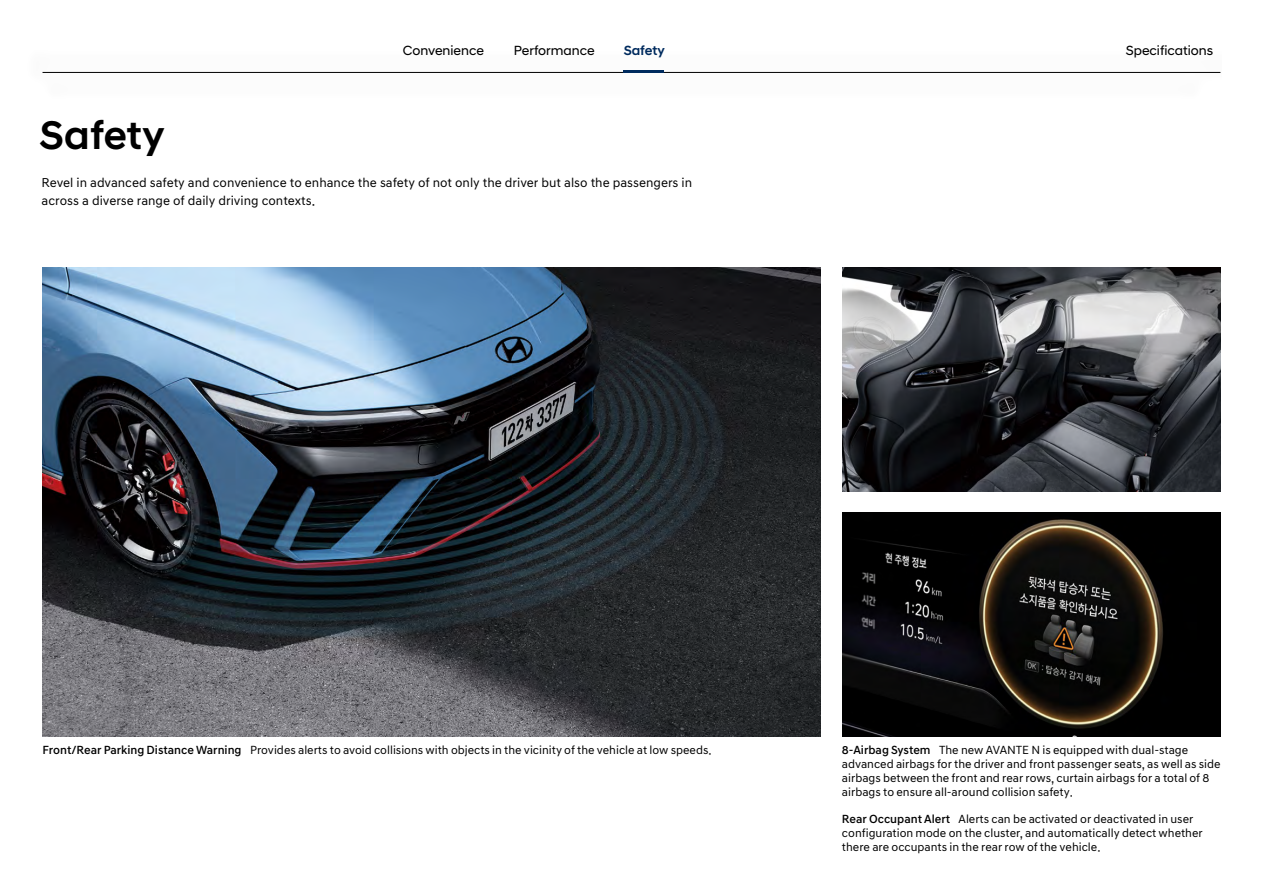
<style>
.page{position:relative;width:1263px;height:893px;background:#fff}
.page>*{position:absolute;margin:0;border:0;box-sizing:border-box;transform-origin:0 0}
.t1{font:40.65px "Hyundai Sans Head KROTF Medium";letter-spacing:.01em;color:#000}
.t2{font:13.5px "Hyundai Sans Head KROTF Regular";color:#000}
.t3{font:13.5px "Hyundai Sans Head KROTF Medium";color:#002b5e}
.t4{font:13.05px/18px "Hyundai Sans Text KROTF Regular";color:#000}
.t5{font:12px/14px "Hyundai Sans Text KROTF Regular";color:#000}
.s1{font-family:"Hyundai Sans Text KROTF Medium"}
</style>
<div class="page">
<hr style="left:43px;top:72px;width:1177px;height:1px;background:#000">
<hr style="left:623px;top:70px;width:41px;height:3px;background:#002b5e">
<img style="left:43px;top:268px;width:778px;height:468px">
<img style="left:842px;top:268px;width:378px;height:223px">
<img style="left:842px;top:513px;width:378px;height:223px">
<p class="t2" style="left:403px;top:43px;width:83px">Convenience</p>
<p class="t2" style="left:514px;top:43px;width:82px">Performance</p>
<p class="t3" style="left:624px;top:43px;width:42px">Safety</p>
<h1 class="t1" style="left:39px;top:111px;width:126px">Safety</h1>
<p class="t4" style="left:42px;top:173px;width:652px">Revel in advanced safety and convenience to enhance the safety of not only the driver but also the passengers in across a diverse range of daily driving contexts.</p>
<p class="t2" style="left:1126px;top:43px;width:89px">Specifications</p>
<p class="t5" style="left:43px;top:743px;width:671px"><span class="s1">Front/Rear Parking Distance Warning</span> Provides alerts to avoid collisions with objects in the vicinity of the vehicle at low speeds.</p>
<p class="t5" style="left:842px;top:743px;width:380px"><span class="s1">8-Airbag System</span> The new AVANTE N is equipped with dual-stage advanced airbags for the driver and front passenger seats, as well as side airbags between the front and rear rows, curtain airbags for a total of 8 airbags to ensure all-around collision safety.</p>
<p class="t5" style="left:842px;top:812px;width:362px"><span class="s1">Rear Occupant Alert</span> Alerts can be activated or deactivated in user configuration mode on the cluster, and automatically detect whether there are occupants in the rear row of the vehicle.</p>
</div>
